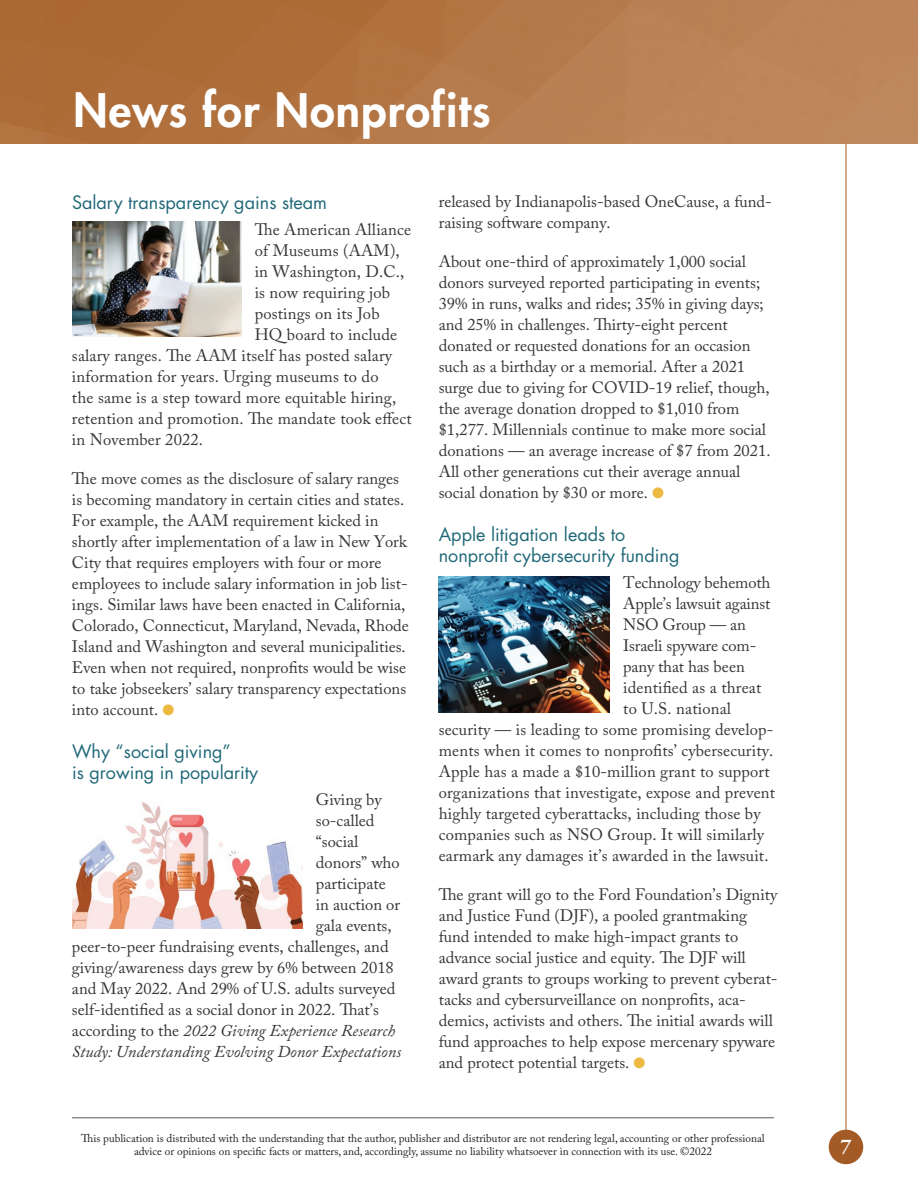
<style>
.page{position:relative;width:918px;height:1188px;background:#fff}
.page>*{position:absolute;margin:0;border:0;box-sizing:border-box;transform-origin:0 0}
.t1{font:800 45px "Futura Std";letter-spacing:.025em;color:#fff}
.t2{font:700 21px "Adobe Garamond Pro";color:#fff}
.t3{font:18px/21px "Futura Std";color:#206878}
.t4{font:16.5px/21px "Adobe Caslon Pro";color:#363536}
.t5{font:italic 16.5px "Adobe Caslon Pro";color:#363536}
.t6{font:11.25px/13.5px "Adobe Caslon Pro";color:#231f20;text-align:center}
.s1{color:#eeb941}
.s2{font-style:normal}
</style>
<div class="page">
<hr style="left:846px;top:78px;width:1px;height:1054px;background:#a35a25">
<div style="left:829px;top:1130px;width:34px;height:34px;background:#a35a25;border-radius:50%"></div>
<hr style="left:72px;top:1117px;width:702px;height:1px;background:#57585a">
<img style="left:0;top:0;width:918px;height:144px">
<img style="left:72px;top:221px;width:169px;height:116px">
<img style="left:439px;top:576px;width:171px;height:137px">
<img style="left:72px;top:802px;width:230px;height:127px">
<h1 class="t1" style="left:74px;top:82px;width:418px">News for Nonprofits</h1>
<p class="t3" style="left:72px;top:192px;width:257px">Salary transparency gains steam</p>
<p class="t4" style="left:255px;top:219px;width:158px">The American Alliance</p>
<p class="t4" style="left:255px;top:240px;width:147px">of Museums (AAM),</p>
<p class="t4" style="left:255px;top:261px;width:151px">in Washington, D.C.,</p>
<p class="t4" style="left:255px;top:282px;width:137px">is now requiring job</p>
<p class="t4" style="left:255px;top:303px;width:126px">postings on its Job</p>
<p class="t4" style="left:255px;top:324px;width:144px">HQ board to include</p>
<p class="t4" style="left:72px;top:345px;width:322px">salary ranges. The AAM itself has posted salary</p>
<p class="t4" style="left:72px;top:366px;width:308px">information for years. Urging museums to do</p>
<p class="t4" style="left:72px;top:387px;width:326px">the same is a step toward more equitable hiring,</p>
<p class="t4" style="left:72px;top:408px;width:341px">retention and promotion. The mandate took effect</p>
<p class="t4" style="left:72px;top:429px;width:133px">in November 2022.</p>
<p class="t4" style="left:72px;top:468px;width:338px">The move comes as the disclosure of salary ranges is becoming mandatory in certain cities and states.<br>For example, the AAM requirement kicked in shortly after implementation of a law in New York City that requires employers with four or more employees to include salary information in job list&shy;ings. Similar laws have been enacted in California, Colorado, Connecticut, Maryland, Nevada, Rhode Island and Washington and several municipalities.<br>Even when not required, nonprofits would be wise to take jobseekers’ salary transparency expectations into account. <span class="s1">●</span></p>
<p class="t3" style="left:72px;top:741px;width:188px">Why “social giving”<br>is growing in popularity</p>
<p class="t4" style="left:316px;top:789px;width:67px">Giving by</p>
<p class="t4" style="left:316px;top:810px;width:60px">so-called</p>
<p class="t4" style="left:316px;top:831px;width:44px">“social</p>
<p class="t4" style="left:316px;top:852px;width:85px">donors” who</p>
<p class="t4" style="left:316px;top:873px;width:71px">participate</p>
<p class="t4" style="left:316px;top:894px;width:86px">in auction or</p>
<p class="t4" style="left:316px;top:915px;width:77px">gala events,</p>
<p class="t4" style="left:72px;top:936px;width:318px">peer-to-peer fundraising events, challenges, and</p>
<p class="t4" style="left:72px;top:957px;width:323px">giving/awareness days grew by 6% between 2018</p>
<p class="t4" style="left:72px;top:978px;width:325px">and May 2022. And 29% of U.S. adults surveyed</p>
<p class="t4" style="left:72px;top:999px;width:308px">self-identified as a social donor in 2022. That’s</p>
<p class="t5" style="left:72px;top:1020px;width:325px"><span class="s2">according to the</span> 2022 Giving Experience Research</p>
<p class="t5" style="left:72px;top:1041px;width:331px">Study: Understanding Evolving Donor Expectations</p>
<p class="t4" style="left:439px;top:190px;width:335px">released by Indianapolis-based OneCause, a fund&shy;raising software company.</p>
<p class="t4" style="left:439px;top:250px;width:333px">About one-third of approximately 1,000 social donors surveyed reported participating in events; 39% in runs, walks and rides; 35% in giving days; and 25% in challenges. Thirty-eight percent donated or requested donations for an occasion such as a birthday or a memorial. After a 2021 surge due to giving for COVID-19 relief, though, the average donation dropped to $1,010 from $1,277. Millennials continue to make more social donations — an average increase of $7 from 2021.<br>All other generations cut their average annual social donation by $30 or more. <span class="s1">●</span></p>
<p class="t3" style="left:439px;top:524px;width:242px">Apple litigation leads to nonprofit cybersecurity funding</p>
<p class="t4" style="left:623px;top:571px;width:149px">Technology behemoth</p>
<p class="t4" style="left:623px;top:592px;width:149px">Apple’s lawsuit against</p>
<p class="t4" style="left:623px;top:613px;width:124px">NSO Group — an</p>
<p class="t4" style="left:623px;top:634px;width:135px">Israeli spyware com-</p>
<p class="t4" style="left:623px;top:655px;width:123px">pany that has been</p>
<p class="t4" style="left:623px;top:676px;width:140px">identified as a threat</p>
<p class="t4" style="left:623px;top:697px;width:109px">to U.S. national</p>
<p class="t4" style="left:439px;top:718px;width:336px">security — is leading to some promising develop-</p>
<p class="t4" style="left:439px;top:739px;width:336px">ments when it comes to nonprofits’ cybersecurity.</p>
<p class="t4" style="left:439px;top:760px;width:332px">Apple has a made a $10-million grant to support</p>
<p class="t4" style="left:439px;top:781px;width:338px">organizations that investigate, expose and prevent</p>
<p class="t4" style="left:439px;top:802px;width:323px">highly targeted cyberattacks, including those by</p>
<p class="t4" style="left:439px;top:823px;width:327px">companies such as NSO Group. It will similarly</p>
<p class="t4" style="left:439px;top:844px;width:331px">earmark any damages it’s awarded in the lawsuit.</p>
<p class="t4" style="left:439px;top:883px;width:340px">The grant will go to the Ford Foundation’s Dignity and Justice Fund (DJF), a pooled grantmaking fund intended to make high-impact grants to advance social justice and equity. The DJF will award grants to groups working to prevent cyberat&shy;tacks and cybersurveillance on nonprofits, aca&shy;demics, activists and others. The initial awards will fund approaches to help expose mercenary spyware and protect potential targets. <span class="s1">●</span></p>
<p class="t6" style="left:81px;top:1131px;width:685px">This publication is distributed with the understanding that the author, publisher and distributor are not rendering legal, accounting or other professional advice or opinions on specific facts or matters, and, accordingly, assume no liability whatsoever in connection with its use. ©2022</p>
<p class="t2" style="left:841px;top:1134px;width:12px">7</p>
</div>
